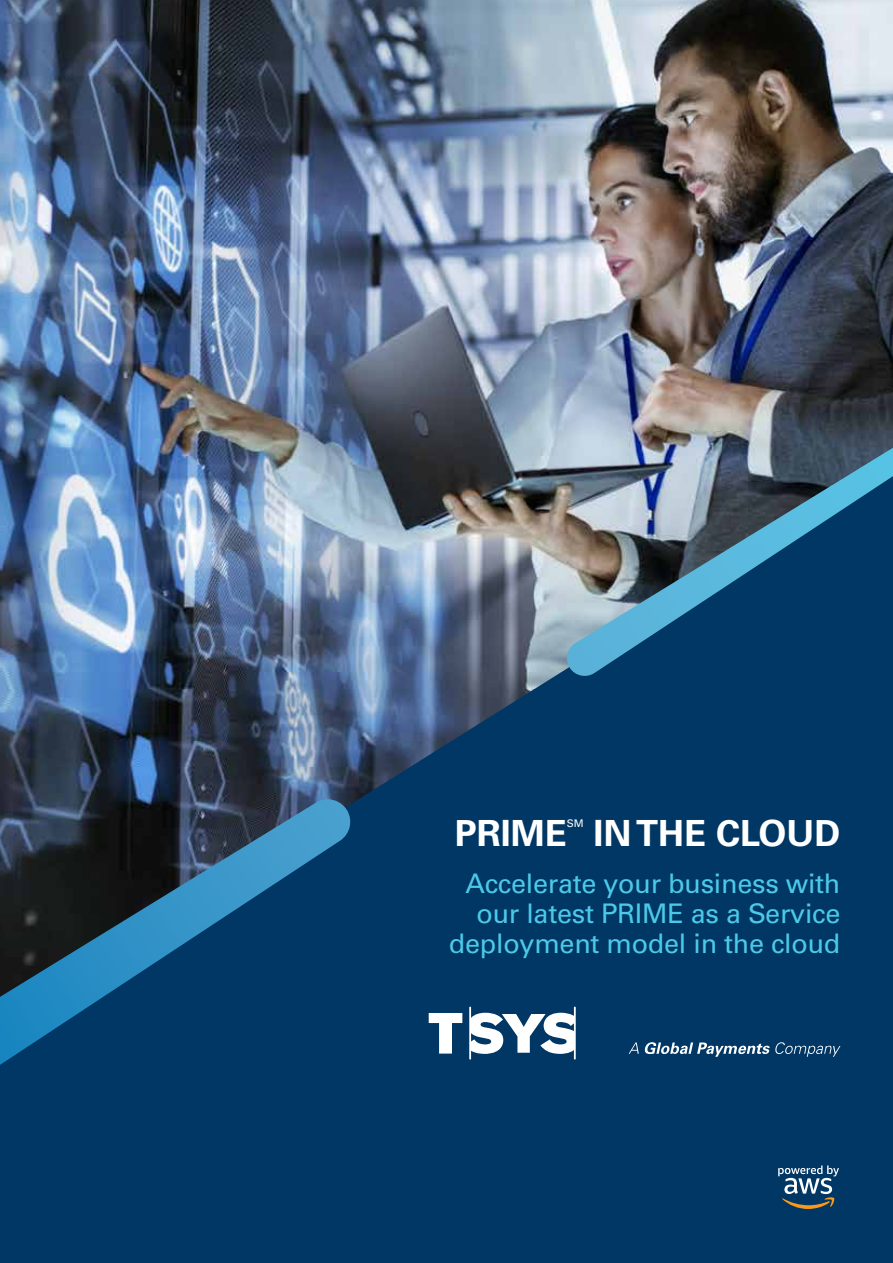
<style>
.page{position:relative;width:893px;height:1263px;background:#fff}
.page>*{position:absolute;margin:0;border:0;box-sizing:border-box;transform-origin:0 0}
.t1{font:700 36px "Univers LT Std";color:#fff}
.t2{font:27px/30px "Univers LT Std";letter-spacing:-.01em;color:#4cc9e9;text-align:right}
.t3{font:10.5px "Univers LT Std";color:#fff}
</style>
<div class="page">
<img style="left:0;top:0;width:893px;height:448px">
<div style="left:0;top:1065px;width:893px;height:198px;background:#003764"></div>
<img style="left:0;top:448px;width:893px;height:617px">
<svg style="left:778px;top:1165px;width:61px;height:44px"></svg>
<h1 class="t1" style="left:455px;top:812px;width:113px">PRIME</h1>
<p class="t3" style="left:567px;top:816px;width:18px">SM</p>
<h1 class="t1" style="left:594px;top:812px;width:248px">IN THE CLOUD</h1>
<p class="t2" style="left:449px;top:868px;width:393px">Accelerate your business with our latest PRIME as a Service deployment model in the cloud</p>
</div>
